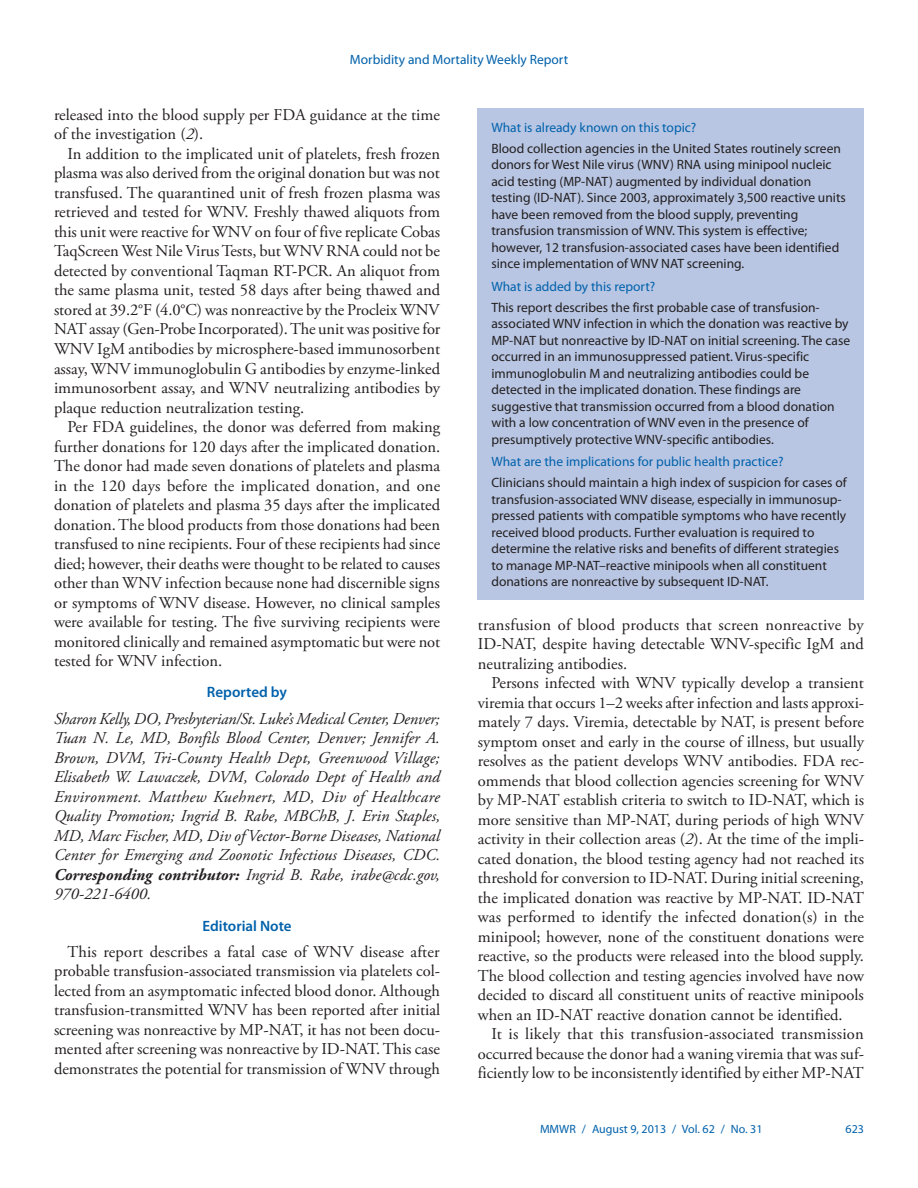
<style>
.page{position:relative;width:918px;height:1188px;background:#fff}
.page>*{position:absolute;margin:0;border:0;box-sizing:border-box;transform-origin:0 0}
.body_copy{font:16.5px/19.5px "Adobe Garamond Pro";color:#231f20;text-align:justify}
.reported_by_text{font:italic 16.5px/19.5px "Adobe Garamond Pro";color:#231f20;text-align:justify}
.headline3{font:600 15px "Myriad Pro";color:#0161ab}
.fb_answer{font:13.5px/16.5px "Myriad Pro";color:#231f20}
.fb_question{font:13.5px "Myriad Pro";color:#0161ab}
.t1{font:12px "Myriad Pro";color:#0161ab}
.s1{font-style:italic}
.s2{font-weight:700}
</style>
<div class="page">
<div style="left:478px;top:108px;width:386px;height:492px;background:#b8c6e3"></div>
<p class="fb_question" style="left:350px;top:51px;width:220px">Morbidity and Mortality Weekly Report</p>
<p class="body_copy" style="left:54px;top:106px;width:388px">released into the blood supply per FDA guidance at the time of the investigation (<span class="s1">2</span>).</p>
<p class="body_copy" style="left:54px;top:145px;width:388px;text-indent:13px">In addition to the implicated unit of platelets, fresh frozen plasma was also derived from the original donation but was not transfused. The quarantined unit of fresh frozen plasma was retrieved and tested for WNV. Freshly thawed aliquots from this unit were reactive for WNV on four of five replicate Cobas TaqScreen West Nile Virus Tests, but WNV RNA could not be detected by conventional Taqman RT-PCR. An aliquot from the same plasma unit, tested 58 days after being thawed and stored at 39.2°F (4.0°C) was nonreactive by the Procleix WNV NAT assay (Gen-Probe Incorporated). The unit was positive for WNV IgM antibodies by microsphere-based immunosorbent assay, WNV immunoglobulin G antibodies by enzyme-linked immunosorbent assay, and WNV neutralizing antibodies by plaque reduction neutralization testing.</p>
<p class="body_copy" style="left:54px;top:418px;width:388px;text-indent:13px">Per FDA guidelines, the donor was deferred from making further donations for 120 days after the implicated donation.<br>The donor had made seven donations of platelets and plasma in the 120 days before the implicated donation, and one donation of platelets and plasma 35 days after the implicated donation. The blood products from those donations had been transfused to nine recipients. Four of these recipients had since died; however, their deaths were thought to be related to causes other than WNV infection because none had discernible signs or symptoms of WNV disease. However, no clinical samples were available for testing. The five surviving recipients were monitored clinically and remained asymptomatic but were not tested for WNV infection.</p>
<p class="headline3" style="left:207px;top:683px;width:82px">Reported by</p>
<p class="reported_by_text" style="left:54px;top:709px;width:388px">Sharon Kelly, DO, Presbyterian/St. Luke’s Medical Center, Denver; Tuan N. Le, MD, Bonfils Blood Center, Denver; Jennifer A.<br>Brown, DVM, Tri-County Health Dept, Greenwood Village; Elisabeth W. Lawaczek, DVM, Colorado Dept of Health and Environment. Matthew Kuehnert, MD, Div of Healthcare Quality Promotion; Ingrid B. Rabe, MBChB, J. Erin Staples, MD, Marc Fischer, MD, Div of Vector-Borne Diseases, National Center for Emerging and Zoonotic Infectious Diseases, CDC.<br><span class="s2">Corresponding contributor:</span> Ingrid B. Rabe, irabe@cdc.gov, 970-221-6400.</p>
<p class="headline3" style="left:202px;top:916px;width:91px">Editorial Note</p>
<p class="body_copy" style="left:54px;top:943px;width:388px;text-indent:13px">This report describes a fatal case of WNV disease after probable transfusion-associated transmission via platelets col&shy;lected from an asymptomatic infected blood donor. Although transfusion-transmitted WNV has been reported after initial screening was nonreactive by MP-NAT, it has not been docu&shy;mented after screening was nonreactive by ID-NAT. This case demonstrates the potential for transmission of WNV through</p>
<p class="fb_question" style="left:491px;top:119px;width:206px">What is already known on this topic?</p>
<p class="fb_answer" style="left:491px;top:140px;width:356px">Blood collection agencies in the United States routinely screen donors for West Nile virus (WNV) RNA using minipool nucleic acid testing (MP-NAT) augmented by individual donation testing (ID-NAT). Since 2003, approximately 3,500 reactive units have been removed from the blood supply, preventing transfusion transmission of WNV. This system is effective; however, 12 transfusion-associated cases have been identified since implementation of WNV NAT screening.</p>
<p class="fb_question" style="left:491px;top:278px;width:165px">What is added by this report?</p>
<p class="fb_answer" style="left:491px;top:299px;width:360px">This report describes the first probable case of transfusion&shy;associated WNV infection in which the donation was reactive by MP-NAT but nonreactive by ID-NAT on initial screening. The case occurred in an immunosuppressed patient. Virus-specific immunoglobulin M and neutralizing antibodies could be detected in the implicated donation. These findings are suggestive that transmission occurred from a blood donation with a low concentration of WNV even in the presence of presumptively protective WNV-specific antibodies.</p>
<p class="fb_question" style="left:491px;top:453px;width:294px">What are the implications for public health practice?</p>
<p class="fb_answer" style="left:491px;top:474px;width:357px">Clinicians should maintain a high index of suspicion for cases of transfusion-associated WNV disease, especially in immunosup&shy;pressed patients with compatible symptoms who have recently received blood products. Further evaluation is required to determine the relative risks and benefits of different strategies to manage MP-NAT–reactive minipools when all constituent donations are nonreactive by subsequent ID-NAT.</p>
<p class="body_copy" style="left:478px;top:615px;width:388px">transfusion of blood products that screen nonreactive by ID-NAT, despite having detectable WNV-specific IgM and neutralizing antibodies.</p>
<p class="body_copy" style="left:478px;top:674px;width:388px;text-indent:13px">Persons infected with WNV typically develop a transient viremia that occurs 1–2 weeks after infection and lasts approxi&shy;mately 7 days. Viremia, detectable by NAT, is present before symptom onset and early in the course of illness, but usually resolves as the patient develops WNV antibodies. FDA rec&shy;ommends that blood collection agencies screening for WNV by MP-NAT establish criteria to switch to ID-NAT, which is more sensitive than MP-NAT, during periods of high WNV activity in their collection areas (<span class="s1">2</span>). At the time of the impli&shy;cated donation, the blood testing agency had not reached its threshold for conversion to ID-NAT. During initial screening, the implicated donation was reactive by MP-NAT. ID-NAT was performed to identify the infected donation(s) in the minipool; however, none of the constituent donations were reactive, so the products were released into the blood supply.<br>The blood collection and testing agencies involved have now decided to discard all constituent units of reactive minipools when an ID-NAT reactive donation cannot be identified.</p>
<p class="body_copy" style="left:478px;top:1025px;width:388px;text-indent:13px">It is likely that this transfusion-associated transmission occurred because the donor had a waning viremia that was suf&shy;ficiently low to be inconsistently identified by either MP-NAT</p>
<p class="t1" style="left:540px;top:1121px;width:224px">MMWR / August 9, 2013 / Vol. 62 / No. 31</p>
<p class="t1" style="left:846px;top:1121px;width:20px">623</p>
</div>
